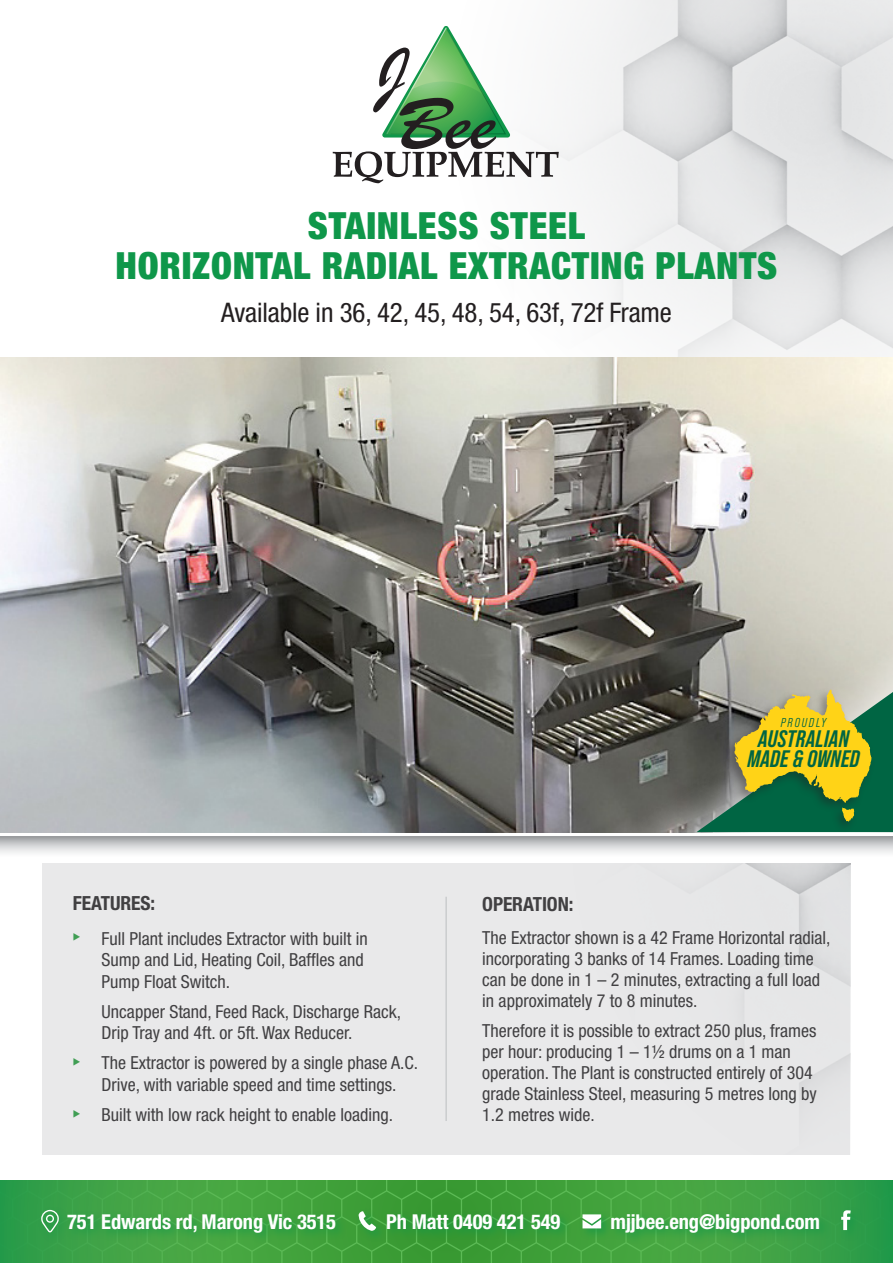
<style>
.page{position:relative;width:893px;height:1263px;background:#fff}
.page>*{position:absolute;margin:0;border:0;box-sizing:border-box;transform-origin:0 0}
.t1{font:76.8px "Brush Script";color:#231f20;scale:1.12 1}
.t2{font:900 condensed 37.5px/40.5px "Helvetica Neue";letter-spacing:.02em;color:#0f974a;text-align:center}
.t3{font:condensed 27px "Helvetica Neue";letter-spacing:-.005em;color:#231f20}
.t4{font:italic 700 23.85px/20.1px "Bebas Neue Pro";letter-spacing:.01em;color:#006543;text-align:center}
.t5{font:700 condensed 20.55px "Helvetica Neue";letter-spacing:-.005em;color:#fff}
.t6{font:700 condensed 19.5px "Helvetica Neue";letter-spacing:-.005em;color:#414042}
.t7{font:condensed 18px/21px "Helvetica Neue";color:#414042}
.t8{font:italic 12.9px "Bebas Neue Pro Middle";letter-spacing:.15em;color:#006543}
</style>
<div class="page">
<img style="left:450px;top:0;width:443px;height:358px">
<div style="left:368px;top:26px;width:155px;height:119px;background:#fafafa"></div>
<div style="left:377px;top:81px;width:133px;height:134px;background:#fff;border-radius:67px"></div>
<svg style="left:373px;top:26px;width:137px;height:112px"></svg>
<svg style="left:333px;top:151px;width:226px;height:32px"></svg>
<svg style="left:0;top:1181px;width:893px;height:82px;background:#3da141"></svg>
<div style="left:38px;top:1206px;width:824px;height:39px;background:#0f974a;opacity:.75"></div>
<svg style="left:41px;top:1210px;width:18px;height:22px"></svg>
<svg style="left:358px;top:1211px;width:18px;height:20px"></svg>
<svg style="left:582px;top:1214px;width:19px;height:14px"></svg>
<svg style="left:841px;top:1210px;width:10px;height:20px"></svg>
<div style="left:43px;top:863px;width:807px;height:291px;background:#e9e9ea"></div>
<img style="left:727px;top:863px;width:123px;height:237px">
<hr style="left:446px;top:897px;width:1px;height:224px;background:#bcbec0">
<img style="left:0;top:358px;width:893px;height:474px">
<svg style="left:557px;top:584px;width:336px;height:248px;background:#7c7b73"></svg>
<div style="left:0;top:836px;width:893px;height:22px;background:linear-gradient(to bottom,#a2a5a7,#fff)"></div>
<div style="left:723px;top:686px;width:152px;height:147px;background:#231f20;opacity:.43"></div>
<svg style="left:696px;top:690px;width:197px;height:142px;background:#7e9145"></svg>
<h1 class="t1" style="left:398px;top:73px;width:89px">Bee</h1>
<h2 class="t2" style="left:116px;top:205px;width:663px">STAINLESS STEEL<br>HORIZONTAL RADIAL EXTRACTING PLANTS</h2>
<h3 class="t3" style="left:221px;top:297px;width:452px">Available in 36, 42, 45, 48, 54, 63f, 72f Frame</h3>
<p class="t6" style="left:73px;top:891px;width:84px">FEATURES:</p>
<p class="t7" style="left:101px;top:927px;width:268px;line-height:21.6px;text-indent:-29px"><sup>◆</sup> Full Plant includes Extractor with built in<br>Sump and Lid, Heating Coil, Baffles and<br>Pump Float Switch.</p>
<p class="t7" style="left:101px;top:1000px;width:301px;line-height:21.6px">Uncapper Stand, Feed Rack, Discharge Rack,<br>Drip Tray and 4ft. or 5ft. Wax Reducer.</p>
<p class="t7" style="left:73px;top:1052px;width:347px;line-height:21.6px;text-align:center"><sup>◆</sup> The Extractor is powered by a single phase A.C.<br>Drive, with variable speed and time settings.</p>
<p class="t7" style="left:73px;top:1104px;width:322px"><sup>◆</sup> Built with low rack height to enable loading.</p>
<p class="t8" style="left:781px;top:716px;width:47px">PROUDLY</p>
<h3 class="t4" style="left:747px;top:729px;width:114px">AUSTRALIAN<br>MADE &amp; OWNED</h3>
<p class="t6" style="left:482px;top:892px;width:93px">OPERATION:</p>
<p class="t7" style="left:482px;top:927px;width:350px">The Extractor shown is a 42 Frame Horizontal radial, incorporating 3 banks of 14 Frames. Loading time can be done in 1 – 2 minutes, extracting a full load in approximately 7 to 8 minutes.</p>
<p class="t7" style="left:482px;top:1020px;width:336px">Therefore it is possible to extract 250 plus, frames per hour: producing 1 – 1½ drums on a 1 man operation. The Plant is constructed entirely of 304 grade Stainless Steel, measuring 5 metres long by 1.2 metres wide.</p>
<p class="t5" style="left:67px;top:1209px;width:270px">751 Edwards rd, Marong Vic 3515</p>
<p class="t5" style="left:386px;top:1209px;width:176px">Ph Matt 0409 421 549</p>
<p class="t5" style="left:611px;top:1209px;width:211px">mjjbee.eng@bigpond.com</p>
</div>
